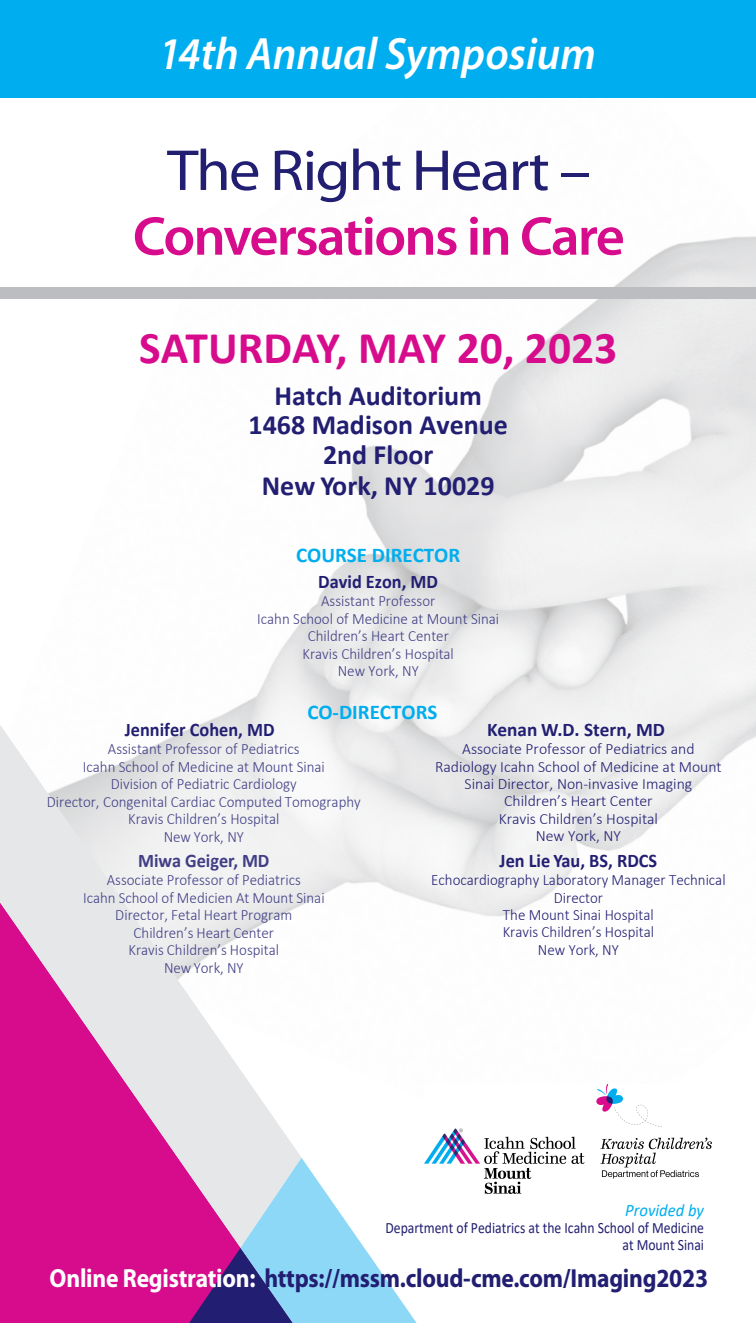
<style>
.page{position:relative;width:756px;height:1323px;background:#fff}
.page>*{position:absolute;margin:0;border:0;box-sizing:border-box;transform-origin:0 0}
.t1{font:58.27px "Myriad Pro";letter-spacing:-.03em;color:#221e72;scale:1.08 1}
.t2{font:600 55.12px "Myriad Pro";letter-spacing:-.03em;color:#d70c8c}
.Credentials{font:700 45.5px "Calibri";color:#d70c8c}
.faculty_name{font:italic 600 45.5px "Myriad Pro";color:#fff;scale:.95 1}
.Credentials-2{font:700 28px/30.1px "Calibri";color:#221e72;text-align:center}
.t3{font:700 26.25px "Myriad Pro";letter-spacing:-.01em;color:#221e72;scale:.9 1}
.Credentials-3{font:700 21px "Calibri";color:#00aeef}
.Credentials-4{font:700 19.25px "Calibri";color:#221e72;scale:.95 1}
.Credentials-5{font:700 19.25px "Calibri";color:#221e72}
.Credentials-6{font:700 19.25px "Calibri";color:#413e85;scale:.95 1}
.t4{font:italic 17.5px "Calibri";color:#00aeef;scale:.95 1}
.Credentials-7{font:300 15.75px/17.5px "Calibri";color:#413e85;text-align:center;scale:.95 1}
.t5{font:300 15.75px/17.5px "Calibri";color:#221e72;text-align:center}
.t6{font:300 15.75px/17.3px "Calibri";color:#221e72;text-align:center;scale:.95 1}
.t7{font:15.75px/16.8px "Calibri";color:#221e72;text-align:right;scale:.87 1}
.s1{color:#fff}
</style>
<div class="page">
<img style="left:0;top:236px;width:756px;height:681px">
<div style="left:0;top:0;width:756px;height:98px;background:#00aeef"></div>
<div style="left:0;top:1248px;width:189px;height:75px;background:#d70c8c"></div>
<svg style="left:0;top:725px;width:302px;height:523px"></svg>
<svg style="left:189px;top:1158px;width:228px;height:165px"></svg>
<div style="left:0;top:288px;width:756px;height:11px;background:#bcbdc0"></div>
<img style="left:424px;top:1084px;width:288px;height:110px">
<p class="faculty_name" style="left:158px;top:25px;width:462px">14th Annual Symposium</p>
<p class="t1" style="left:167px;top:134px;width:394px">The Right Heart –</p>
<p class="t2" style="left:133px;top:201px;width:493px">Conversations in Care</p>
<p class="Credentials" style="left:139px;top:315px;width:480px">SATURDAY, MAY 20, 2023</p>
<p class="Credentials-2" style="left:249px;top:380px;width:261px">Hatch Auditorium<br>1468 Madison Avenue<br>2nd Floor<br>New York, NY 10029</p>
<p class="Credentials-3" style="left:296px;top:540px;width:166px">COURSE DIRECTOR</p>
<p class="Credentials-4" style="left:318px;top:568px;width:128px">David Ezon, MD</p>
<p class="Credentials-7" style="left:257px;top:592px;width:256px">Assistant Professor<br>Icahn School of Medicine at Mount Sinai<br>Children’s Heart Center<br>Kravis Children’s Hospital<br>New York, NY</p>
<p class="Credentials-3" style="left:307px;top:697px;width:132px">CO-DIRECTORS</p>
<p class="Credentials-4" style="left:125px;top:716px;width:159px">Jennifer Cohen, MD</p>
<p class="Credentials-7" style="left:47px;top:740px;width:332px">Assistant Professor of Pediatrics<br>Icahn School of Medicine at Mount Sinai<br>Division of Pediatric Cardiology<br>Director, Congenital Cardiac Computed Tomography Kravis Children’s Hospital<br>New York, NY</p>
<p class="Credentials-6" style="left:138px;top:847px;width:140px">Miwa Geiger, MD</p>
<p class="Credentials-7" style="left:83px;top:871px;width:256px">Associate Professor of Pediatrics<br>Icahn School of Medicien At Mount Sinai<br>Director, Fetal Heart Program<br>Children’s Heart Center<br>Kravis Children’s Hospital<br>New York, NY</p>
<p class="Credentials-5" style="left:487px;top:716px;width:179px">Kenan W.D. Stern, MD</p>
<p class="t5" style="left:435px;top:740px;width:288px">Associate Professor of Pediatrics and<br>Radiology Icahn School of Medicine at Mount<br>Sinai Director, Non-invasive Imaging<br>Children’s Heart Center<br>Kravis Children’s Hospital<br>New York, NY</p>
<p class="Credentials-4" style="left:500px;top:847px;width:167px">Jen Lie Yau, BS, RDCS</p>
<p class="t6" style="left:431px;top:871px;width:311px">Echocardiography Laboratory Manager Technical<br>Director<br>The Mount Sinai Hospital<br>Kravis Children’s Hospital<br>New York, NY</p>
<p class="t4" style="left:625px;top:1198px;width:84px">Provided by</p>
<p class="t7" style="left:385px;top:1219px;width:368px">Department of Pediatrics at the Icahn School of Medicine at Mount Sinai</p>
<p class="t3" style="left:50px;top:1261px;width:733px"><span class="s1">Online Registration:</span> https://mssm.cloud-cme.com/Imaging2023</p>
</div>
